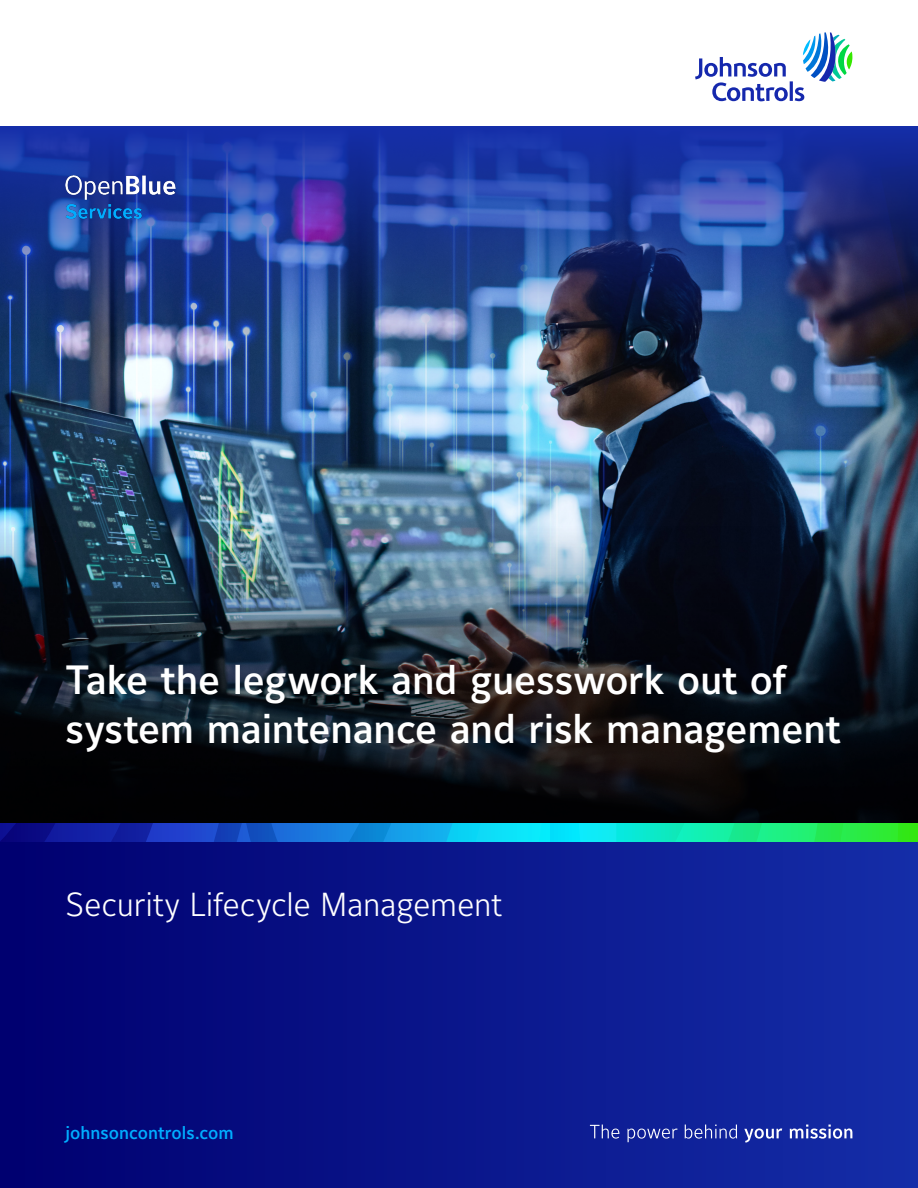
<style>
.page{position:relative;width:918px;height:1188px;background:#fff}
.page>*{position:absolute;margin:0;border:0;box-sizing:border-box;transform-origin:0 0}
.Headline{font:500 40.5px/48.6px "Maurea Jci Lf ML";letter-spacing:-.005em;color:#fff}
.Headline-2{font:300 33px "Maurea Jci Lf ML";letter-spacing:-.005em;color:#fff}
.t1{font:500 18px "Maurea Jci Lf ML";color:#00adff}
</style>
<div class="page">
<img style="left:0;top:381px;width:918px;height:84px">
<img style="left:0;top:126px;width:918px;height:255px">
<div style="left:0;top:842px;width:918px;height:346px;background:linear-gradient(to right,#00006f,#152da8)"></div>
<svg style="left:590px;top:1125px;width:29px;height:14px"></svg>
<svg style="left:627px;top:1129px;width:51px;height:13px"></svg>
<svg style="left:685px;top:1125px;width:52px;height:14px"></svg>
<svg style="left:744px;top:1129px;width:38px;height:14px"></svg>
<svg style="left:790px;top:1125px;width:62px;height:14px"></svg>
<svg style="left:695px;top:32px;width:157px;height:69px"></svg>
<img style="left:54px;top:162px;width:133px;height:69px">
<img style="left:0;top:465px;width:918px;height:358px">
<svg style="left:546px;top:823px;width:372px;height:19px"></svg>
<svg style="left:0;top:823px;width:546px;height:19px"></svg>
<svg style="left:575px;top:823px;width:41px;height:19px"></svg>
<svg style="left:654px;top:823px;width:244px;height:19px"></svg>
<p class="Headline" style="left:66px;top:656px;width:777px">Take the legwork and guesswork out of system maintenance and risk management</p>
<p class="Headline-2" style="left:66px;top:884px;width:438px">Security Lifecycle Management</p>
<p class="t1" style="left:66px;top:1121px;width:170px">johnsoncontrols.com</p>
</div>
